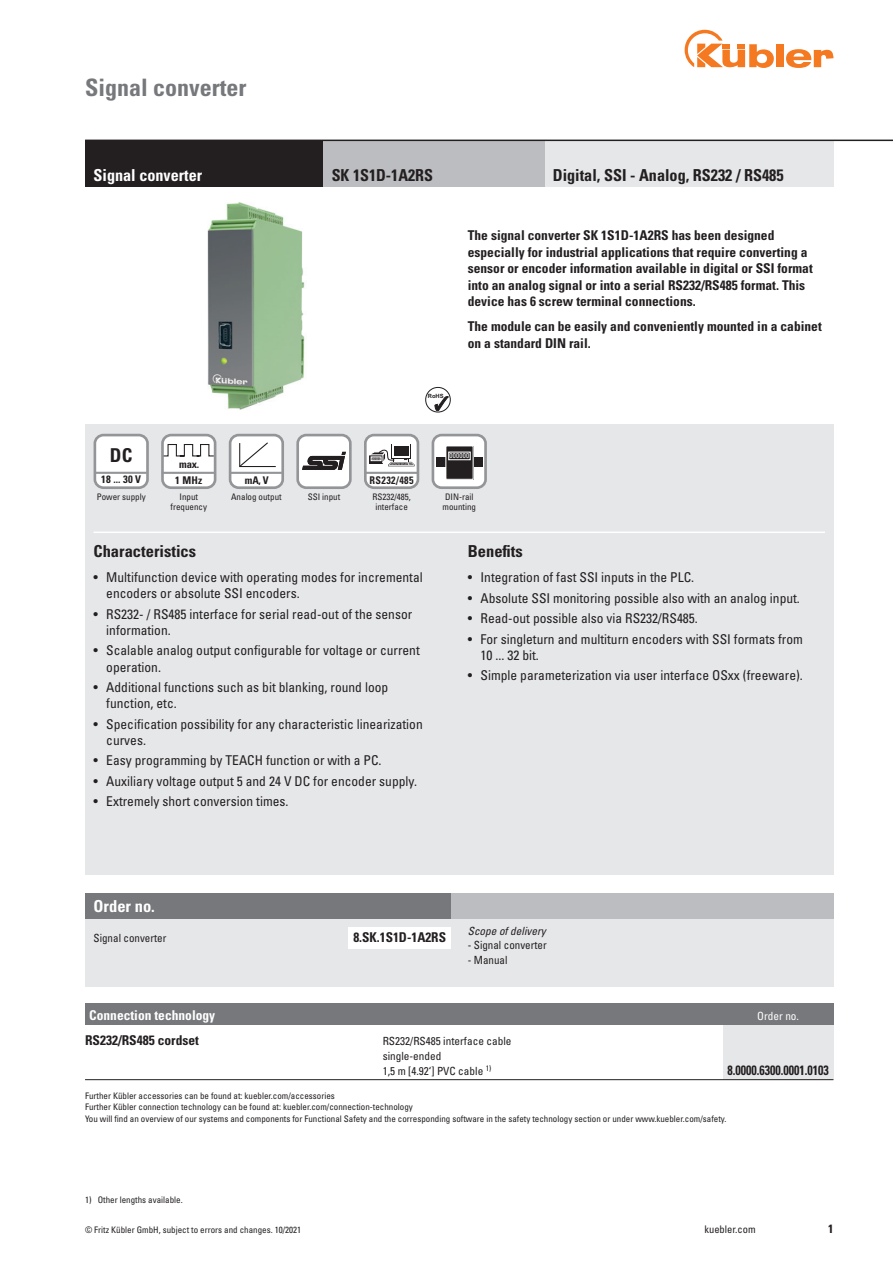
<style>
.page{position:relative;width:893px;height:1263px;background:#fff}
.page>*{position:absolute;margin:0;border:0;box-sizing:border-box;transform-origin:0 0}
.Kapitel{font:700 condensed 24px "Univers";color:#76787b}
.t1{font:700 condensed 19.05px "Univers LT Std";color:#231f20}
.Bestellschlüssel{font:700 condensed 16.5px "Univers";color:#231f20}
.Head_schwarz{font:700 condensed 16.5px "Univers";color:#fff}
.Bestellschlüssel-2{font:condensed 13.5px/16.2px "Univers LT Std";color:#231f20}
._9_Text_fett{font:700 condensed 13.5px/16.5px "Univers";color:#231f20}
.Bestellschlüssel-3{font:700 condensed 13.5px "Univers";color:#231f20}
.Bestellschlüssel-4{font:700 condensed 13.5px "Univers";color:#231f20;scale:.89 1}
.Bestellschlüssel-5{font:700 condensed 13.5px "Univers";color:#fff}
.t2{font:700 condensed 12px "Univers";color:#231f20}
.Bestellschlüssel-6{font:condensed 11.25px/15px "Univers LT Std";color:#231f20}
.Bestellschlüssel-7{font:italic condensed 11.25px "Univers LT Std";color:#231f20}
.Bestellschlüssel-8{font:condensed 11.25px "Univers LT Std";color:#fff}
.t3{font:700 condensed 10.65px "Univers LT Std";letter-spacing:.01em;color:#231f20}
.t4{font:700 condensed 10.65px "Univers LT Std";letter-spacing:.04em;color:#231f20;scale:.95 1}
.t5{font:condensed 10.5px "Univers LT Std";color:#231f20}
.Fußnote{font:condensed 9px/10.5px "Univers LT Std";color:#231f20;text-align:center}
.Bestell-Zubehör_NEU{font:condensed 9px "Univers LT Std";color:#231f20}
.t6{font:condensed 7.2px "Univers LT Std";letter-spacing:.04em;color:#fff}
.t7{font:700 5.85px "Arial";color:#231f20}
.t8{font:condensed 3.75px "Univers LT Std";letter-spacing:.06em;color:#fff}
</style>
<div class="page">
<div style="left:776px;top:44px;width:8px;height:23px;background:#f47921"></div>
<svg style="left:786px;top:49px;width:47px;height:19px"></svg>
<svg style="left:685px;top:30px;width:89px;height:38px"></svg>
<img style="left:207px;top:202px;width:98px;height:208px">
<div style="left:85px;top:424px;width:748px;height:451px;background:#e6e7e9"></div>
<div style="left:298px;top:435px;width:52px;height:53px;background:#fff;border-radius:9px"></div>
<div style="left:296px;top:434px;width:56px;height:55px;border:3px solid #939598;border-radius:9px"></div>
<svg style="left:302px;top:452px;width:44px;height:18px"></svg>
<div style="left:365px;top:435px;width:53px;height:53px;background:#fff;border-radius:9px"></div>
<div style="left:364px;top:434px;width:55px;height:55px;border:3px solid #939598;border-radius:9px"></div>
<hr style="left:365px;top:472px;width:52px;height:2px;background:#939598">
<div style="left:392px;top:444px;width:19px;height:14px;background:#231f20"></div>
<div style="left:392px;top:444px;width:18px;height:14px;background:#fff"></div>
<div style="left:394px;top:446px;width:14px;height:10px;background:#231f20"></div>
<svg style="left:369px;top:448px;width:46px;height:18px"></svg>
<div style="left:433px;top:435px;width:53px;height:53px;background:#fff;border-radius:9px"></div>
<div style="left:432px;top:434px;width:55px;height:55px;border:3px solid #939598;border-radius:9px"></div>
<div style="left:436px;top:457px;width:47px;height:9px;background:#231f20"></div>
<svg style="left:445px;top:446px;width:29px;height:34px"></svg>
<div style="left:230px;top:435px;width:53px;height:53px;background:#fff;border-radius:9px"></div>
<div style="left:229px;top:434px;width:55px;height:55px;border:3px solid #939598;border-radius:9px"></div>
<hr style="left:229px;top:472px;width:53px;height:2px;background:#939598">
<svg style="left:239px;top:442px;width:37px;height:26px"></svg>
<div style="left:162px;top:435px;width:53px;height:53px;background:#fff;border-radius:9px"></div>
<div style="left:161px;top:434px;width:55px;height:55px;border:3px solid #939598;border-radius:9px"></div>
<hr style="left:162px;top:472px;width:52px;height:2px;background:#939598">
<svg style="left:163px;top:443px;width:52px;height:14px"></svg>
<div style="left:95px;top:435px;width:52px;height:53px;background:#fff;border-radius:9px"></div>
<div style="left:94px;top:434px;width:55px;height:55px;border:3px solid #939598;border-radius:9px"></div>
<hr style="left:94px;top:472px;width:53px;height:2px;background:#939598">
<svg style="left:425px;top:387px;width:26px;height:25px"></svg>
<hr style="left:94px;top:531px;width:731px;height:2px;background:#fff">
<div style="left:85px;top:893px;width:748px;height:93px;background:#e6e7e9"></div>
<div style="left:349px;top:927px;width:102px;height:21px;background:#fff"></div>
<div style="left:451px;top:893px;width:382px;height:25px;background:#bcbdc0"></div>
<div style="left:723px;top:1025px;width:110px;height:55px;background:#e6e7e9"></div>
<div style="left:85px;top:893px;width:366px;height:25px;background:#76787b"></div>
<div style="left:85px;top:1003px;width:748px;height:22px;background:#76787b"></div>
<div style="left:544px;top:140px;width:289px;height:47px;background:#e6e7e9"></div>
<div style="left:85px;top:140px;width:238px;height:47px;background:#231f20"></div>
<div style="left:323px;top:140px;width:221px;height:47px;background:#bcbdc0"></div>
<hr style="left:85px;top:1079px;width:748px;height:1px;background:#231f20">
<hr style="left:85px;top:140px;width:808px;height:1px;background:#231f20">
<p class="Kapitel" style="left:85px;top:72px;width:163px">Signal converter</p>
<p class="Head_schwarz" style="left:94px;top:165px;width:110px">Signal converter</p>
<p class="Bestellschlüssel" style="left:332px;top:165px;width:103px">SK 1S1D-1A2RS</p>
<p class="Bestellschlüssel" style="left:553px;top:165px;width:232px">Digital, SSI - Analog, RS232 / RS485</p>
<p class="_9_Text_fett" style="left:468px;top:227px;width:346px">The signal converter SK 1S1D-1A2RS has been designed especially for industrial applications that require converting a sensor or encoder information available in digital or SSI format into an analog signal or into a serial RS232/RS485 format. This device has 6 screw terminal connections.</p>
<p class="_9_Text_fett" style="left:468px;top:318px;width:355px">The module can be easily and conveniently mounted in a cabinet on a standard DIN rail.</p>
<p class="t7" style="left:428px;top:392px;width:17px">RoHS</p>
<p class="t1" style="left:110px;top:443px;width:24px">DC</p>
<p class="t3" style="left:179px;top:457px;width:21px">max.</p>
<p class="t8" style="left:372px;top:456px;width:10px">00000</p>
<p class="t6" style="left:449px;top:451px;width:21px">000000</p>
<p class="t3" style="left:101px;top:473px;width:41px">18 ... 30 V</p>
<p class="t3" style="left:175px;top:473px;width:28px">1 MHz</p>
<p class="t3" style="left:245px;top:473px;width:25px">mA, V</p>
<p class="t4" style="left:370px;top:473px;width:48px">RS232/485</p>
<p class="Fußnote" style="left:97px;top:491px;width:50px">Power supply</p>
<p class="Fußnote" style="left:180px;top:491px;width:20px">Input</p>
<p class="Fußnote" style="left:171px;top:502px;width:38px">frequency</p>
<p class="Fußnote" style="left:231px;top:491px;width:52px">Analog output</p>
<p class="Fußnote" style="left:308px;top:491px;width:34px">SSI input</p>
<p class="Fußnote" style="left:372px;top:491px;width:40px">RS232/485, interface</p>
<p class="Fußnote" style="left:442px;top:491px;width:35px;text-align:left">DIN-rail mounting</p>
<p class="Bestellschlüssel" style="left:94px;top:541px;width:104px">Characteristics</p>
<p class="Bestellschlüssel-2" style="left:106px;top:569px;width:318px;text-indent:-13px">• Multifunction device with operating modes for incremental encoders or absolute SSI encoders.</p>
<p class="Bestellschlüssel-2" style="left:106px;top:606px;width:307px;text-indent:-13px">• RS232- / RS485 interface for serial read-out of the sensor information.</p>
<p class="Bestellschlüssel-2" style="left:106px;top:642px;width:315px;text-indent:-13px">• Scalable analog output configurable for voltage or current operation.</p>
<p class="Bestellschlüssel-2" style="left:106px;top:679px;width:283px;text-indent:-13px">• Additional functions such as bit blanking, round loop function, etc.</p>
<p class="Bestellschlüssel-2" style="left:106px;top:716px;width:318px;text-indent:-13px">• Specification possibility for any characteristic linearization curves.</p>
<p class="Bestellschlüssel-2" style="left:94px;top:752px;width:289px">• Easy programming by TEACH function or with a PC.</p>
<p class="Bestellschlüssel-2" style="left:94px;top:773px;width:325px">• Auxiliary voltage output 5 and 24 V DC for encoder supply.</p>
<p class="Bestellschlüssel-2" style="left:94px;top:793px;width:196px">• Extremely short conversion times.</p>
<p class="Bestellschlüssel" style="left:468px;top:541px;width:56px">Benefits</p>
<p class="Bestellschlüssel-2" style="left:468px;top:569px;width:228px">• Integration of fast SSI inputs in the PLC.</p>
<p class="Bestellschlüssel-2" style="left:468px;top:589px;width:334px">• Absolute SSI monitoring possible also with an analog input.</p>
<p class="Bestellschlüssel-2" style="left:468px;top:610px;width:232px">• Read-out possible also via RS232/RS485.</p>
<p class="Bestellschlüssel-2" style="left:480px;top:630px;width:324px;text-indent:-13px">• For singleturn and multiturn encoders with SSI formats from<br>10 ... 32 bit.</p>
<p class="Bestellschlüssel-2" style="left:468px;top:667px;width:337px">• Simple parameterization via user interface OSxx (freeware).</p>
<p class="Head_schwarz" style="left:94px;top:896px;width:63px">Order no.</p>
<p class="Bestellschlüssel-6" style="left:94px;top:930px;width:74px">Signal converter</p>
<p class="Bestellschlüssel-3" style="left:353px;top:929px;width:94px">8.SK.1S1D-1A2RS</p>
<p class="Bestellschlüssel-7" style="left:468px;top:924px;width:80px">Scope of delivery</p>
<p class="Bestellschlüssel-6" style="left:468px;top:938px;width:80px">- Signal converter</p>
<p class="Bestellschlüssel-6" style="left:468px;top:952px;width:41px">- Manual</p>
<p class="Bestellschlüssel-5" style="left:89px;top:1006px;width:128px">Connection technology</p>
<p class="Bestellschlüssel-8" style="left:757px;top:1008px;width:43px">Order no.</p>
<p class="Bestellschlüssel-3" style="left:85px;top:1032px;width:115px">RS232/RS485 cordset</p>
<p class="Bestellschlüssel-6" style="left:383px;top:1033px;width:130px">RS232/RS485 interface cable single-ended<br>1,5 m [4.92‘] PVC cable <sup>1)</sup></p>
<p class="Bestellschlüssel-4" style="left:727px;top:1062px;width:115px">8.0000.6300.0001.0103</p>
<p class="Fußnote" style="left:85px;top:1090px;width:251px">Further Kübler accessories can be found at: kuebler.com/accessories</p>
<p class="Fußnote" style="left:85px;top:1102px;width:329px">Further Kübler connection technology can be found at: kuebler.com/connection-technology</p>
<p class="Fußnote" style="left:85px;top:1114px;width:643px">You will find an overview of our systems and components for Functional Safety and the corresponding software in the safety technology section or under www.kuebler.com/safety.</p>
<p class="Bestell-Zubehör_NEU" style="left:85px;top:1194px;width:99px">1) Other lengths available.</p>
<p class="Fußnote" style="left:85px;top:1224px;width:218px">© Fritz Kübler GmbH, subject to errors and changes. 10/2021</p>
<p class="t5" style="left:704px;top:1223px;width:53px">kuebler.com</p>
<p class="t2" style="left:828px;top:1221px;width:7px">1</p>
</div>
